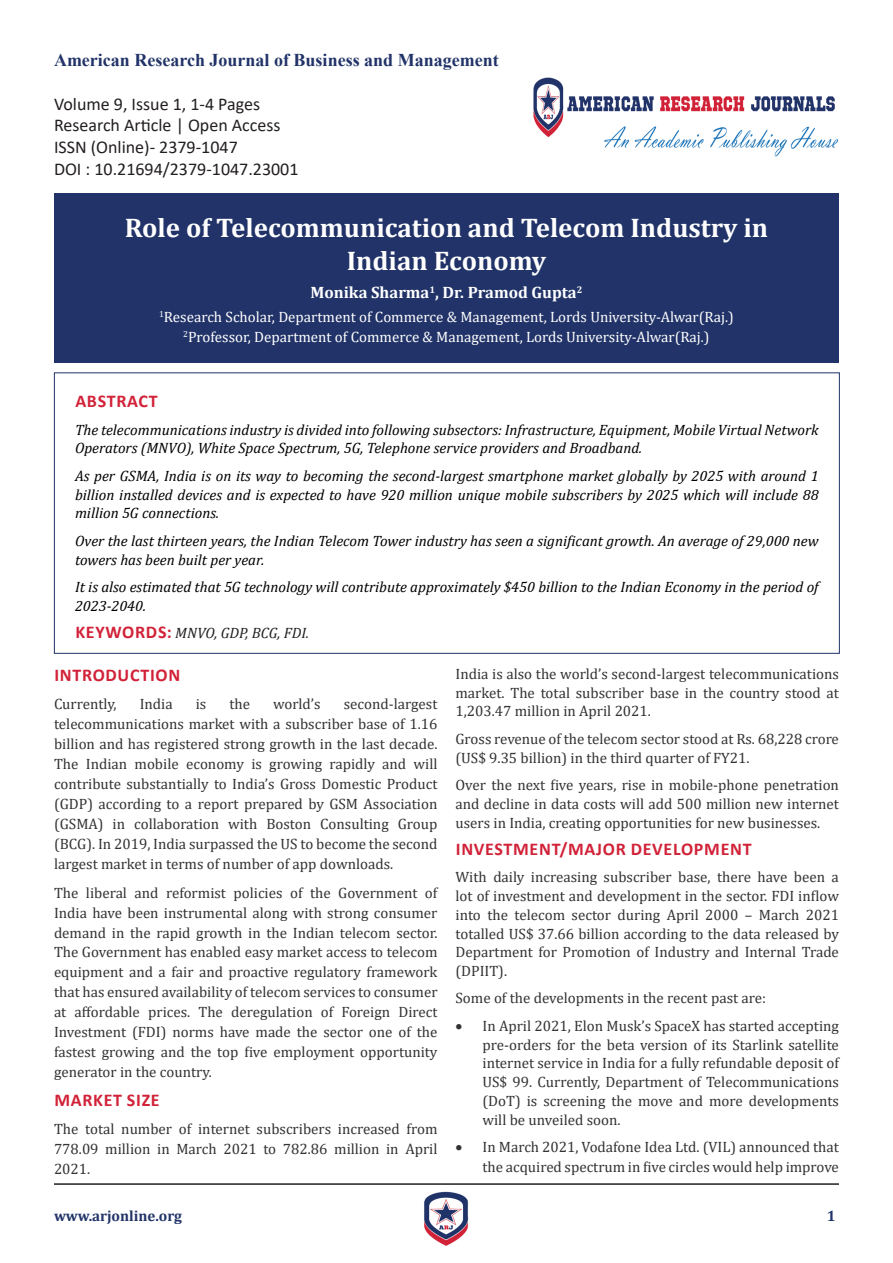
<style>
.page{position:relative;width:893px;height:1263px;background:#fff}
.page>*{position:absolute;margin:0;border:0;box-sizing:border-box;transform-origin:0 0}
.t1{font:700 27px/33px "Cambria";color:#fff;text-align:center}
.t2{font:18px "Calibri";color:#231f20}
.t3{font:700 18px "Calibri";letter-spacing:.04em;color:#d12238}
.t4{font:700 18px "Times New Roman";color:#213368}
.t5{font:700 16.5px "Cambria";color:#fff}
.t6{font:15px/20px "Cambria";color:#333;text-align:justify}
.Normal__Web{font:italic 15px/18.8px "Cambria";color:#000}
.t7{font:15px "Cambria";color:#fff}
.t8{font:italic 15px "Cambria";color:#231f20}
.t9{font:700 15px "Cambria";color:#213368}
.s1{font-family:"Calibri";font-weight:700;font-style:normal;font-size:18px;color:#d12238}
</style>
<div class="page">
<img style="left:424px;top:1191px;width:45px;height:55px">
<hr style="left:54px;top:1183px;width:785px;height:2px;background:#231f20">
<img style="left:533px;top:77px;width:306px;height:80px">
<div style="left:54px;top:193px;width:785px;height:169px;background:#213368"></div>
<p class="t4" style="left:54px;top:47px;width:446px">American Research Journal of Business and Management</p>
<p class="t2" style="left:54px;top:91px;width:208px">Volume 9, Issue 1, 1-4 Pages</p>
<p class="t2" style="left:54px;top:113px;width:228px">Research Article | Open Access</p>
<p class="t2" style="left:54px;top:134px;width:185px">ISSN (Online)- 2379-1047</p>
<p class="t2" style="left:54px;top:156px;width:246px">DOI : 10.21694/2379-1047.23001</p>
<p class="t1" style="left:125px;top:211px;width:645px">Role of Telecommunication and Telecom Industry in<br>Indian Economy</p>
<p class="t5" style="left:310px;top:281px;width:274px">Monika Sharma<sup>1</sup>, Dr. Pramod Gupta<sup>2</sup></p>
<p class="t7" style="left:159px;top:308px;width:576px"><sup>1</sup>Research Scholar, Department of Commerce &amp; Management, Lords University-Alwar(Raj.)</p>
<p class="t7" style="left:183px;top:328px;width:528px"><sup>2</sup>Professor, Department of Commerce &amp; Management, Lords University-Alwar(Raj.)</p>
<p class="t3" style="left:75px;top:389px;width:84px">ABSTRACT</p>
<p class="Normal__Web" style="left:75px;top:420px;width:745px">The telecommunications industry is divided into following subsectors: Infrastructure, Equipment, Mobile Virtual Network<br>Operators (MNVO), White Space Spectrum, 5G, Telephone service providers and Broadband.</p>
<p class="Normal__Web" style="left:75px;top:466px;width:745px;text-align:justify">As per GSMA, India is on its way to becoming the second-largest smartphone market globally by 2025 with around 1 billion installed devices and is expected to have 920 million unique mobile subscribers by 2025 which will include 88 million 5G connections.</p>
<p class="Normal__Web" style="left:75px;top:531px;width:745px">Over the last thirteen years, the Indian Telecom Tower industry has seen a significant growth. An average of 29,000 new towers has been built per year.</p>
<p class="Normal__Web" style="left:75px;top:577px;width:745px">It is also estimated that 5G technology will contribute approximately $450 billion to the Indian Economy in the period of<br>2023-2040.</p>
<p class="t8" style="left:75px;top:622px;width:235px"><span class="s1">KEYWORDS:</span> MNVO, GDP, BCG, FDI.</p>
<p class="t3" style="left:54px;top:662px;width:127px">INTRODUCTION</p>
<p class="t6" style="left:54px;top:694px;width:64px">Currently,</p>
<p class="t6" style="left:140px;top:694px;width:35px">India</p>
<p class="t6" style="left:196px;top:694px;width:12px">is</p>
<p class="t6" style="left:229px;top:694px;width:22px">the</p>
<p class="t6" style="left:273px;top:694px;width:49px">world’s</p>
<p class="t6" style="left:455px;top:664px;width:385px;line-height:18.8px">India is also the world’s second-largest telecommunications market. The total subscriber base in the country stood at 1,203.47 million in April 2021.</p>
<p class="t6" style="left:455px;top:729px;width:385px;line-height:18.8px">Gross revenue of the telecom sector stood at Rs. 68,228 crore (US$ 9.35 billion) in the third quarter of FY21.</p>
<p class="t6" style="left:455px;top:775px;width:385px;line-height:18.8px">Over the next five years, rise in mobile-phone penetration and decline in data costs will add 500 million new internet users in India, creating opportunities for new businesses.</p>
<p class="t3" style="left:456px;top:836px;width:297px">INVESTMENT/MAJOR DEVELOPMENT</p>
<p class="t6" style="left:455px;top:868px;width:385px;line-height:18.8px">With daily increasing subscriber base, there have been a lot of investment and development in the sector. FDI inflow into the telecom sector during April 2000 – March 2021 totalled US$ 37.66 billion according to the data released by Department for Promotion of Industry and Internal Trade (DPIIT).</p>
<p class="t6" style="left:455px;top:988px;width:312px">Some of the developments in the recent past are:</p>
<p class="t6" style="left:482px;top:1016px;width:358px;line-height:18.8px;text-indent:-27px">• In April 2021, Elon Musk’s SpaceX has started accepting pre-orders for the beta version of its Starlink satellite internet service in India for a fully refundable deposit of US$ 99. Currently, Department of Telecommunications (DoT) is screening the move and more developments will be unveiled soon.</p>
<p class="t6" style="left:455px;top:1137px;width:385px;line-height:19.5px;text-align:right">• In March 2021, Vodafone Idea Ltd. (VIL) announced that the acquired spectrum in five circles would help improve</p>
<p class="t6" style="left:54px;top:694px;width:385px;text-indent:290px">second-largest telecommunications market with a subscriber base of 1.16 billion and has registered strong growth in the last decade.<br>The Indian mobile economy is growing rapidly and will contribute substantially to India’s Gross Domestic Product (GDP) according to a report prepared by GSM Association (GSMA) in collaboration with Boston Consulting Group (BCG). In 2019, India surpassed the US to become the second largest market in terms of number of app downloads.</p>
<p class="t6" style="left:54px;top:882px;width:385px">The liberal and reformist policies of the Government of India have been instrumental along with strong consumer demand in the rapid growth in the Indian telecom sector.<br>The Government has enabled easy market access to telecom equipment and a fair and proactive regulatory framework that has ensured availability of telecom services to consumer at affordable prices. The deregulation of Foreign Direct Investment (FDI) norms have made the sector one of the fastest growing and the top five employment opportunity generator in the country.</p>
<p class="t3" style="left:54px;top:1087px;width:107px">MARKET SIZE</p>
<p class="t6" style="left:54px;top:1119px;width:385px">The total number of internet subscribers increased from 778.09 million in March 2021 to 782.86 million in April 2021.</p>
<p class="t9" style="left:54px;top:1205px;width:130px">www.arjonline.org</p>
<p class="t9" style="left:827px;top:1205px;width:10px">1</p>
</div>
